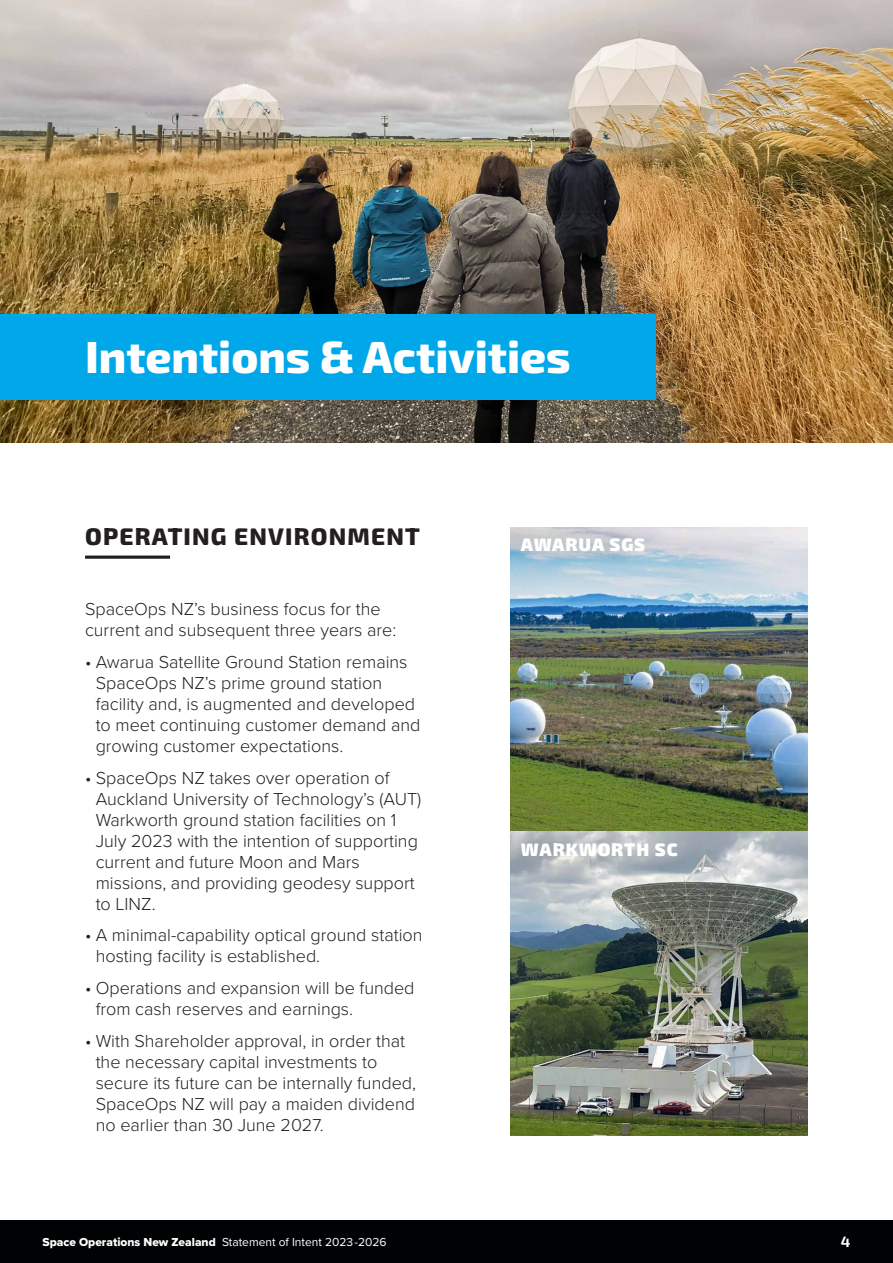
<style>
.page{position:relative;width:893px;height:1263px;background:#fff}
.page>*{position:absolute;margin:0;border:0;box-sizing:border-box;transform-origin:0 0}
.t1{font:800 45px "Exo 2";color:#fff}
.t2{font:800 24px "Exo 2";letter-spacing:.05em;color:#231f20}
.t3{font:300 18px/21px "Proxima Nova";color:#231f20}
.t4{font:900 18px "Exo 2";letter-spacing:.05em;color:#fff}
.t5{font:700 15px "Exo 2";color:#fff}
.t6{font:12px "Proxima Nova";color:#fff}
.s1{font-family:"Proxima Nova Extrabld"}
</style>
<div class="page">
<img style="left:0;top:0;width:893px;height:442px">
<img style="left:510px;top:527px;width:298px;height:608px">
<div style="left:0;top:1220px;width:893px;height:43px;background:#010203"></div>
<svg style="left:85px;top:555px;width:85px;height:4px"></svg>
<div style="left:0;top:315px;width:656px;height:85px;background:#00a7e9"></div>
<h1 class="t1" style="left:85px;top:326px;width:487px">Intentions &amp; Activities</h1>
<h2 class="t2" style="left:85px;top:520px;width:336px">OPERATING ENVIRONMENT</h2>
<p class="t3" style="left:85px;top:598px;width:313px">SpaceOps NZ’s business focus for the current and subsequent three years are:</p>
<p class="t3" style="left:96px;top:651px;width:326px;text-indent:-11px">• Awarua Satellite Ground Station remains SpaceOps NZ’s prime ground station facility and, is augmented and developed to meet continuing customer demand and growing customer expectations.</p>
<p class="t3" style="left:96px;top:766px;width:327px;text-indent:-11px">• SpaceOps NZ takes over operation of Auckland University of Technology’s (AUT)<br>Warkworth ground station facilities on 1<br>July 2023 with the intention of supporting current and future Moon and Mars missions, and providing geodesy support to LINZ.</p>
<p class="t3" style="left:96px;top:924px;width:328px;text-indent:-11px">• A minimal-capability optical ground station hosting facility is established.</p>
<p class="t3" style="left:96px;top:976px;width:320px;text-indent:-11px">• Operations and expansion will be funded from cash reserves and earnings.</p>
<p class="t3" style="left:96px;top:1029px;width:322px;text-indent:-11px">• With Shareholder approval, in order that the necessary capital investments to secure its future can be internally funded, SpaceOps NZ will pay a maiden dividend no earlier than 30 June 2027.</p>
<p class="t4" style="left:521px;top:532px;width:126px">AWARUA SGS</p>
<p class="t4" style="left:521px;top:837px;width:158px">WARKWORTH SC</p>
<p class="t6" style="left:43px;top:1233px;width:346px"><span class="s1">Space Operations New Zealand</span> Statement of Intent 2023-2026</p>
<p class="t5" style="left:841px;top:1231px;width:11px">4</p>
</div>
